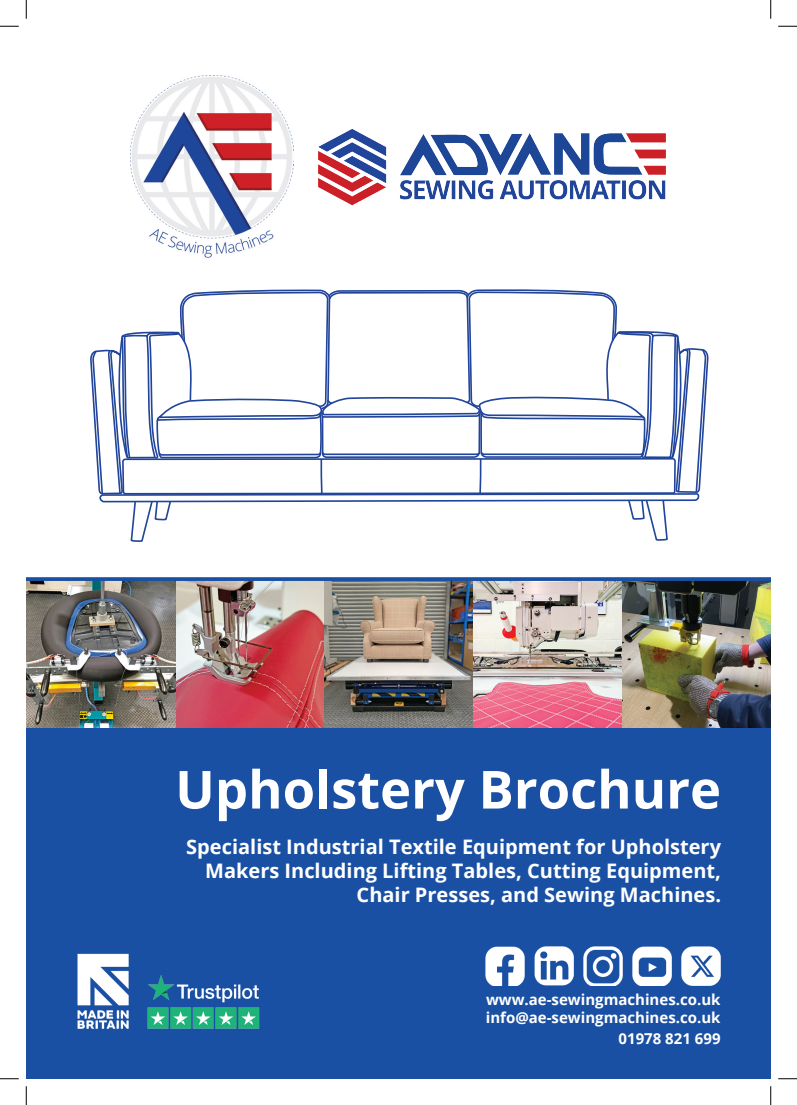
<style>
.page{position:relative;width:797px;height:1105px;background:#fff}
.page>*{position:absolute;margin:0;border:0;box-sizing:border-box;transform-origin:0 0}
.t1{font:700 52.5px "Open Sans";color:#fff}
.t2{font:700 20px/24px "Open Sans";color:#fff;text-align:right}
.t3{font:700 15px/18.9px "Open Sans";color:#fff}
</style>
<div class="page">
<img style="left:26px;top:581px;width:744px;height:147px">
<div style="left:26px;top:728px;width:744px;height:351px;background:#1a50a3"></div>
<img style="left:131px;top:76px;width:163px;height:182px">
<img style="left:318px;top:129px;width:348px;height:77px">
<svg style="left:90px;top:289px;width:618px;height:253px"></svg>
<img style="left:77px;top:953px;width:52px;height:76px">
<img style="left:147px;top:975px;width:113px;height:54px">
<img style="left:485px;top:946px;width:39px;height:40px">
<img style="left:534px;top:946px;width:39px;height:40px">
<img style="left:583px;top:946px;width:39px;height:40px">
<img style="left:681px;top:946px;width:39px;height:40px">
<img style="left:632px;top:946px;width:39px;height:40px">
<svg style="left:26px;top:577px;width:744px;height:4px;background:#2659a7"></svg>
<svg style="left:0;top:25px;width:19px;height:2px"></svg>
<svg style="left:778px;top:25px;width:19px;height:2px"></svg>
<svg style="left:0;top:1078px;width:19px;height:1px"></svg>
<svg style="left:778px;top:1078px;width:19px;height:1px"></svg>
<svg style="left:25px;top:0;width:2px;height:19px"></svg>
<svg style="left:25px;top:1086px;width:2px;height:19px"></svg>
<svg style="left:770px;top:0;width:1px;height:19px"></svg>
<svg style="left:770px;top:1086px;width:1px;height:19px"></svg>
<h1 class="t1" style="left:175px;top:752px;width:547px">Upholstery Brochure</h1>
<p class="t2" style="left:186px;top:834px;width:536px">Specialist Industrial Textile Equipment for Upholstery<br>Makers Including Lifting Tables, Cutting Equipment,<br>Chair Presses, and Sewing Machines.</p>
<p class="t3" style="left:486px;top:989px;width:236px">www.ae-sewingmachines.co.uk info@ae-sewingmachines.co.uk</p>
<p class="t3" style="left:618px;top:1028px;width:104px">01978 821 699</p>
</div>
